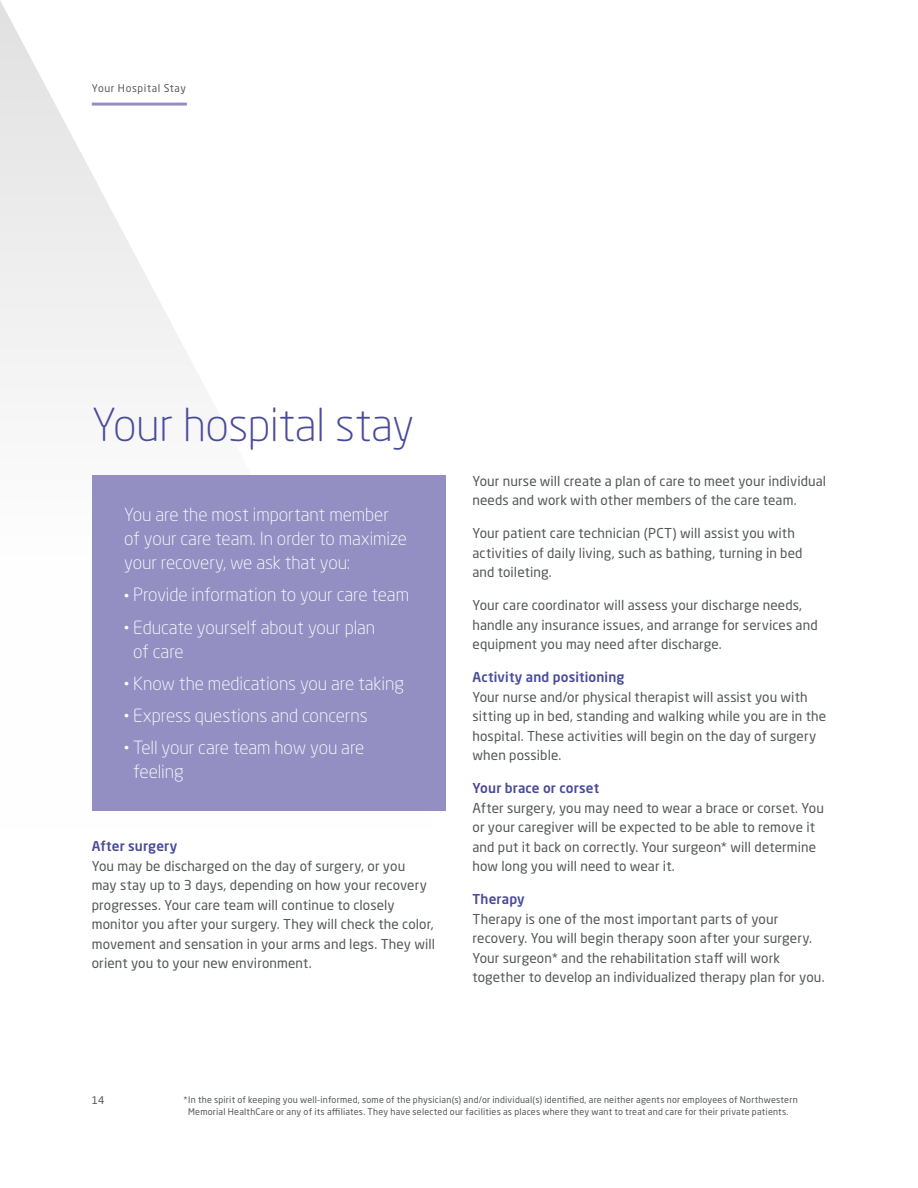
<style>
.page{position:relative;width:918px;height:1188px;background:#fff}
.page>*{position:absolute;margin:0;border:0;box-sizing:border-box;transform-origin:0 0}
.NM_-_Section_Headlin{font:300 45px "Neo Sans Pro";letter-spacing:-.01em;color:#494a9b}
.NM_-_Body_Highlight{font:300 18px/24px "Neo Sans Pro";letter-spacing:-.005em;color:#fff}
.NM_-_Body_Copy{font:13.5px/19.5px "Neo Sans Pro";letter-spacing:.01em;color:#54575a}
.NM_-_Body_Subhead{font:500 13.5px "Neo Sans Pro";letter-spacing:.01em;color:#494a9b}
.NM_-_Service_Line{font:10.5px "Neo Sans Pro";letter-spacing:.06em;color:#5c5c5f}
.t1{font:10.5px "Neo Sans Pro";color:#54575a}
.NM_footnote{font:9px/12px "Neo Sans Pro";letter-spacing:.025em;color:#54575a;text-align:center}
.s1{font-size:12px}
</style>
<div class="page">
<svg style="left:0;top:1px;width:204px;height:385px"></svg>
<hr style="left:92px;top:103px;width:95px;height:3px;background:#938fc3">
<div style="left:92px;top:475px;width:354px;height:336px;background:#938fc3"></div>
<p class="NM_-_Service_Line" style="left:92px;top:82px;width:96px">Your Hospital Stay</p>
<p class="NM_-_Section_Headlin" style="left:92px;top:398px;width:324px">Your hospital stay</p>
<p class="NM_-_Body_Highlight" style="left:124px;top:503px;width:284px">You are the most important member of your care team. In order to maximize your recovery, we ask that you:</p>
<p class="NM_-_Body_Highlight" style="left:124px;top:583px;width:286px"><span class="s1">•</span> Provide information to your care team</p>
<p class="NM_-_Body_Highlight" style="left:133px;top:615px;width:244px;text-indent:-9px"><span class="s1">•</span> Educate yourself about your plan of care</p>
<p class="NM_-_Body_Highlight" style="left:124px;top:671px;width:281px"><span class="s1">•</span> Know the medications you are taking</p>
<p class="NM_-_Body_Highlight" style="left:124px;top:703px;width:245px"><span class="s1">•</span> Express questions and concerns</p>
<p class="NM_-_Body_Highlight" style="left:133px;top:735px;width:233px;text-indent:-9px"><span class="s1">•</span> Tell your care team how you are feeling</p>
<p class="NM_-_Body_Subhead" style="left:92px;top:838px;width:87px">After surgery</p>
<p class="NM_-_Body_Copy" style="left:92px;top:856px;width:345px">You may be discharged on the day of surgery, or you<br>may stay up to 3 days, depending on how your recovery progresses. Your care team will continue to closely monitor you after your surgery. They will check the color, movement and sensation in your arms and legs. They will orient you to your new environment.</p>
<p class="NM_-_Body_Copy" style="left:472px;top:471px;width:355px">Your nurse will create a plan of care to meet your individual needs and work with other members of the care team.</p>
<p class="NM_-_Body_Copy" style="left:472px;top:523px;width:332px">Your patient care technician (PCT) will assist you with activities of daily living, such as bathing, turning in bed and toileting.</p>
<p class="NM_-_Body_Copy" style="left:472px;top:595px;width:347px">Your care coordinator will assess your discharge needs, handle any insurance issues, and arrange for services and equipment you may need after discharge.</p>
<p class="NM_-_Body_Subhead" style="left:472px;top:669px;width:153px">Activity and positioning</p>
<p class="NM_-_Body_Copy" style="left:472px;top:687px;width:355px">Your nurse and/or physical therapist will assist you with sitting up in bed, standing and walking while you are in the hospital. These activities will begin on the day of surgery when possible.</p>
<p class="NM_-_Body_Subhead" style="left:472px;top:780px;width:128px">Your brace or corset</p>
<p class="NM_-_Body_Copy" style="left:472px;top:798px;width:353px">After surgery, you may need to wear a brace or corset. You or your caregiver will be expected to be able to remove it and put it back on correctly. Your surgeon* will determine how long you will need to wear it.</p>
<p class="NM_-_Body_Subhead" style="left:472px;top:891px;width:54px">Therapy</p>
<p class="NM_-_Body_Copy" style="left:472px;top:909px;width:354px">Therapy is one of the most important parts of your recovery. You will begin therapy soon after your surgery.<br>Your surgeon* and the rehabilitation staff will work together to develop an individualized therapy plan for you.</p>
<p class="t1" style="left:92px;top:1094px;width:14px">14</p>
<p class="NM_footnote" style="left:184px;top:1094px;width:616px">*In the spirit of keeping you well-informed, some of the physician(s) and/or individual(s) identified, are neither agents nor employees of Northwestern<br>Memorial HealthCare or any of its affiliates. They have selected our facilities as places where they want to treat and care for their private patients.</p>
</div>
